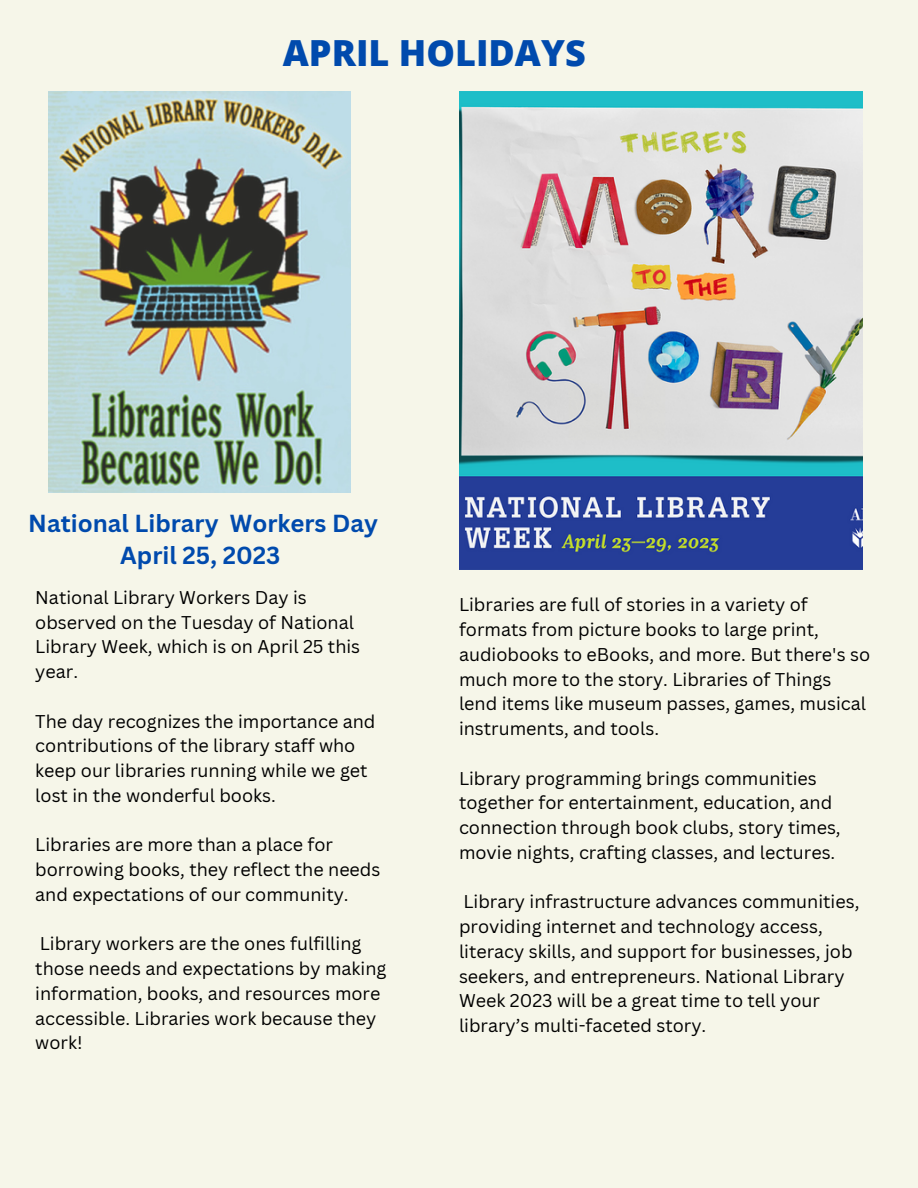
<style>
.page{position:relative;width:918px;height:1188px;background:#f6f6e9}
.page>*{position:absolute;margin:0;border:0;box-sizing:border-box;transform-origin:0 0}
.t1{font:800 36px "Open Sans";color:#004aad}
.t2{font:700 24px/32.7px "Canva Sans";color:#004aad;text-align:center}
.t3{font:18px/24.8px "Canva Sans";color:#000}
</style>
<div class="page">
<img style="left:49px;top:92px;width:301px;height:400px">
<img style="left:459px;top:92px;width:404px;height:478px">
<h1 class="t1" style="left:283px;top:28px;width:304px">APRIL HOLIDAYS</h1>
<h2 class="t2" style="left:28px;top:506px;width:351px">National Library Workers Day<br>April 25, 2023</h2>
<p class="t3" style="left:35px;top:585px;width:326px">National Library Workers Day is observed on the Tuesday of National<br>Library Week, which is on April 25 this year.</p>
<p class="t3" style="left:35px;top:708px;width:342px">The day recognizes the importance and contributions of the library staff who keep our libraries running while we get lost in the wonderful books.</p>
<p class="t3" style="left:35px;top:832px;width:347px">Libraries are more than a place for borrowing books, they reflect the needs and expectations of our community.</p>
<p class="t3" style="left:35px;top:931px;width:353px">Library workers are the ones fulfilling those needs and expectations by making information, books, and resources more accessible. Libraries work because they work!</p>
<p class="t3" style="left:459px;top:592px;width:413px">Libraries are full of stories in a variety of formats from picture books to large print, audiobooks to eBooks, and more. But there's so much more to the story. Libraries of Things lend items like museum passes, games, musical instruments, and tools.</p>
<p class="t3" style="left:459px;top:765px;width:383px">Library programming brings communities together for entertainment, education, and connection through book clubs, story times, movie nights, crafting classes, and lectures.</p>
<p class="t3" style="left:459px;top:889px;width:402px">Library infrastructure advances communities, providing internet and technology access, literacy skills, and support for businesses, job seekers, and entrepreneurs. National Library Week 2023 will be a great time to tell your library’s multi-faceted story.</p>
</div>
